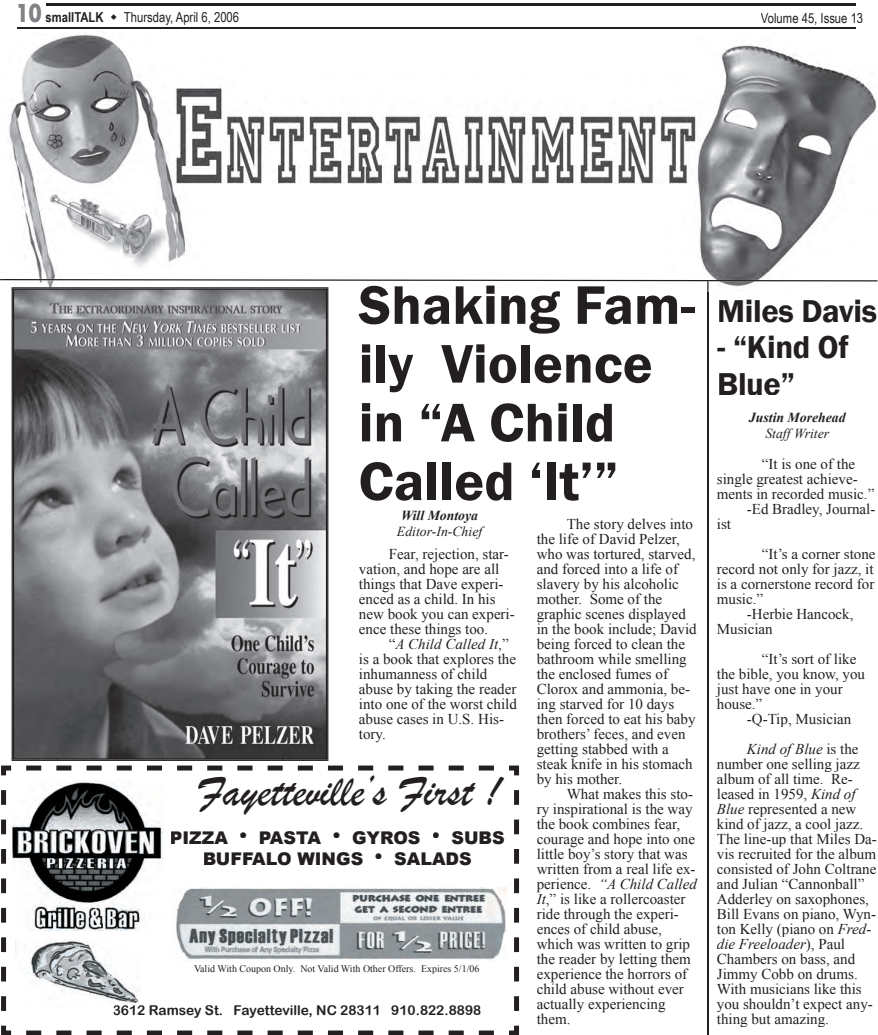
<style>
.page{position:relative;width:878px;height:1035px;background:#fff}
.page>*{position:absolute;margin:0;border:0;box-sizing:border-box;transform-origin:0 0}
.t1{font:600 56.25px/58.8px "Franklin Gothic";color:#231f20}
.t2{font:45px "Brush Script";color:#231f20}
.t3{font:600 32.5px/36.2px "Franklin Gothic";letter-spacing:-.01em;color:#231f20}
.t4{font:900 17.5px/21px "Arial";color:#231f20;text-align:center}
.t5{font:15px/15px "Times New Roman";color:#231f20}
.t6{font:italic 15px "Times New Roman";color:#231f20}
.t7{font:13.75px "Arial Rounded MT Bold";color:#231f20}
.t8{font:13.75px "Arial Narrow";color:#231f20}
.t9{font:italic 13.75px/16.2px "Times New Roman";color:#231f20}
.t10{font:italic 700 13.75px/16.2px "Times New Roman";color:#231f20;text-align:center}
.t11{font:700 13.75px "Arial Narrow";color:#231f20}
.t12{font:10px "Times New Roman";color:#231f20}
.s1{font-family:"Tw Cen";font-weight:800;font-stretch:condensed;font-size:27.5px;color:#808285}
.s2{font-weight:700}
.s3{font-style:normal}
.s4{font-style:italic}
.s5{font-weight:400}
</style>
<div class="page">
<hr style="left:17px;top:27px;width:838px;height:1px;background:#231f20">
<hr style="left:46px;top:3px;width:809px;height:3px;background:#231f20">
<svg style="left:1px;top:766px;width:518px;height:269px"></svg>
<img style="left:113px;top:1005px;width:27px;height:2px">
<img style="left:173px;top:887px;width:333px;height:75px">
<img style="left:9px;top:32px;width:868px;height:260px">
<img style="left:1px;top:279px;width:876px;height:2px">
<svg style="left:12px;top:292px;width:316px;height:469px;background:#818284"></svg>
<img style="left:12px;top:287px;width:316px;height:5px">
<img style="left:13px;top:289px;width:314px;height:43px">
<img style="left:13px;top:331px;width:45px;height:429px">
<img style="left:282px;top:331px;width:45px;height:429px">
<img style="left:57px;top:717px;width:225px;height:43px">
<img style="left:358px;top:286px;width:336px;height:6px">
<hr style="left:707px;top:292px;width:1px;height:743px;background:#231f20">
<p class="t11" style="left:16px;top:7px;width:89px"><span class="s1">10</span> smallTALK</p>
<p class="t8" style="left:124px;top:8px;width:117px">Thursday, April 6, 2006</p>
<p class="t8" style="left:761px;top:8px;width:104px">Volume 45, Issue 13</p>
<p class="t1" style="left:358px;top:276px;width:338px">Shaking Fam&shy;ily Violence in “A Child<br>Called ‘It’”</p>
<p class="t9" style="left:397px;top:507px;width:87px"><span class="s2">Will Montoya<br></span>Editor-In-Chief</p>
<p class="t5" style="left:566px;top:516px;width:128px">The story delves into</p>
<p class="t5" style="left:536px;top:531px;width:145px">the life of David Pelzer,</p>
<p class="t5" style="left:536px;top:546px;width:160px">who was tortured, starved,</p>
<p class="t5" style="left:536px;top:561px;width:143px">and forced into a life of</p>
<p class="t5" style="left:536px;top:576px;width:144px">slavery by his alcoholic</p>
<p class="t5" style="left:536px;top:591px;width:127px">mother. Some of the</p>
<p class="t5" style="left:536px;top:606px;width:151px">graphic scenes displayed</p>
<p class="t5" style="left:536px;top:621px;width:161px">in the book include; David</p>
<p class="t5" style="left:536px;top:636px;width:150px">being forced to clean the</p>
<p class="t5" style="left:536px;top:651px;width:152px">bathroom while smelling</p>
<p class="t5" style="left:536px;top:666px;width:133px">the enclosed fumes of</p>
<p class="t5" style="left:536px;top:681px;width:155px">Clorox and ammonia, be-</p>
<p class="t5" style="left:536px;top:696px;width:139px">ing starved for 10 days</p>
<p class="t5" style="left:536px;top:711px;width:160px">then forced to eat his baby</p>
<p class="t5" style="left:536px;top:726px;width:150px">brothers’ feces, and even</p>
<p class="t5" style="left:536px;top:741px;width:134px">getting stabbed with a</p>
<p class="t5" style="left:536px;top:756px;width:157px">steak knife in his stomach</p>
<p class="t5" style="left:536px;top:771px;width:87px">by his mother.</p>
<p class="t5" style="left:566px;top:786px;width:128px">What makes this sto-</p>
<p class="t5" style="left:536px;top:801px;width:157px">ry inspirational is the way</p>
<p class="t5" style="left:536px;top:816px;width:145px">the book combines fear,</p>
<p class="t5" style="left:536px;top:831px;width:160px">courage and hope into one</p>
<p class="t5" style="left:536px;top:846px;width:152px">little boy’s story that was</p>
<p class="t5" style="left:536px;top:861px;width:160px">written from a real life ex-</p>
<p class="t6" style="left:536px;top:874px;width:162px"><span class="s3">perience.</span> “A Child Called</p>
<p class="t5" style="left:536px;top:891px;width:150px"><span class="s4">It</span>,” is like a rollercoaster</p>
<p class="t5" style="left:536px;top:906px;width:144px">ride through the experi-</p>
<p class="t5" style="left:536px;top:921px;width:126px">ences of child abuse,</p>
<p class="t5" style="left:536px;top:936px;width:155px">which was written to grip</p>
<p class="t5" style="left:536px;top:951px;width:156px">the reader by letting them</p>
<p class="t5" style="left:536px;top:966px;width:152px">experience the horrors of</p>
<p class="t5" style="left:536px;top:981px;width:149px">child abuse without ever</p>
<p class="t5" style="left:536px;top:996px;width:130px">actually experiencing</p>
<p class="t5" style="left:536px;top:1011px;width:35px">them.</p>
<p class="t5" style="left:389px;top:546px;width:121px">Fear, rejection, star-</p>
<p class="t5" style="left:359px;top:561px;width:142px">vation, and hope are all</p>
<p class="t5" style="left:359px;top:576px;width:146px">things that Dave experi-</p>
<p class="t5" style="left:359px;top:591px;width:138px">enced as a child. In his</p>
<p class="t5" style="left:359px;top:606px;width:157px">new book you can experi-</p>
<p class="t5" style="left:359px;top:621px;width:131px">ence these things too.</p>
<p class="t6" style="left:389px;top:634px;width:121px"><span class="s3">“</span>A Child Called It<span class="s3">,”</span></p>
<p class="t5" style="left:359px;top:651px;width:159px">is a book that explores the</p>
<p class="t5" style="left:359px;top:666px;width:130px">inhumanness of child</p>
<p class="t5" style="left:359px;top:681px;width:159px">abuse by taking the reader</p>
<p class="t5" style="left:359px;top:696px;width:159px">into one of the worst child</p>
<p class="t5" style="left:359px;top:711px;width:146px">abuse cases in U.S. His-</p>
<p class="t5" style="left:359px;top:726px;width:28px">tory.</p>
<p class="t2" style="left:198px;top:764px;width:304px">Fayetteville’s First !</p>
<p class="t4" style="left:170px;top:827px;width:336px">PIZZA ● PASTA ● GYROS ● SUBS<br>BUFFALO WINGS ● SALADS</p>
<p class="t12" style="left:194px;top:962px;width:287px">Valid With Coupon Only. Not Valid With Other Offers. Expires 5/1/06</p>
<p class="t7" style="left:113px;top:1002px;width:370px">3612 Ramsey St. Fayetteville, NC 28311 910.822.8898</p>
<p class="t3" style="left:717px;top:293px;width:161px">Miles Davis</p>
<p class="t3" style="left:717px;top:330px;width:133px">- “Kind Of<br>Blue”</p>
<p class="t10" style="left:749px;top:409px;width:98px">Justin Morehead<br><span class="s5">Staff Writer</span></p>
<p class="t5" style="left:761px;top:456px;width:95px">“It is one of the</p>
<p class="t5" style="left:716px;top:471px;width:142px">single greatest achieve-</p>
<p class="t5" style="left:716px;top:486px;width:159px">ments in recorded music.”</p>
<p class="t5" style="left:746px;top:501px;width:130px">-Ed Bradley, Journal-</p>
<p class="t5" style="left:716px;top:516px;width:16px">ist</p>
<p class="t5" style="left:761px;top:546px;width:115px">“It’s a corner stone</p>
<p class="t5" style="left:716px;top:561px;width:158px">record not only for jazz, it</p>
<p class="t5" style="left:716px;top:576px;width:159px">is a cornerstone record for</p>
<p class="t5" style="left:716px;top:591px;width:48px">music.”</p>
<p class="t5" style="left:746px;top:606px;width:108px">-Herbie Hancock,</p>
<p class="t5" style="left:716px;top:621px;width:57px">Musician</p>
<p class="t5" style="left:761px;top:651px;width:96px">“It’s sort of like</p>
<p class="t5" style="left:716px;top:666px;width:150px">the bible, you know, you</p>
<p class="t5" style="left:716px;top:681px;width:127px">just have one in your</p>
<p class="t5" style="left:716px;top:696px;width:47px">house.”</p>
<p class="t5" style="left:746px;top:711px;width:106px">-Q-Tip, Musician</p>
<p class="t5" style="left:716px;top:741px;width:161px;text-indent:30px"><span class="s4">Kind of Blue</span> is the number one selling jazz album of all time. Re&shy;leased in 1959, <span class="s4">Kind of<br>Blue</span> represented a new kind of jazz, a cool jazz.<br>The line-up that Miles Da&shy;vis recruited for the album consisted of John Coltrane and Julian “Cannonball”<br>Adderley on saxophones,<br>Bill Evans on piano, Wyn&shy;ton Kelly (piano on <span class="s4">Fred&shy;die Freeloader</span>), Paul<br>Chambers on bass, and<br>Jimmy Cobb on drums.<br>With musicians like this you shouldn’t expect any&shy;thing but amazing.</p>
</div>
